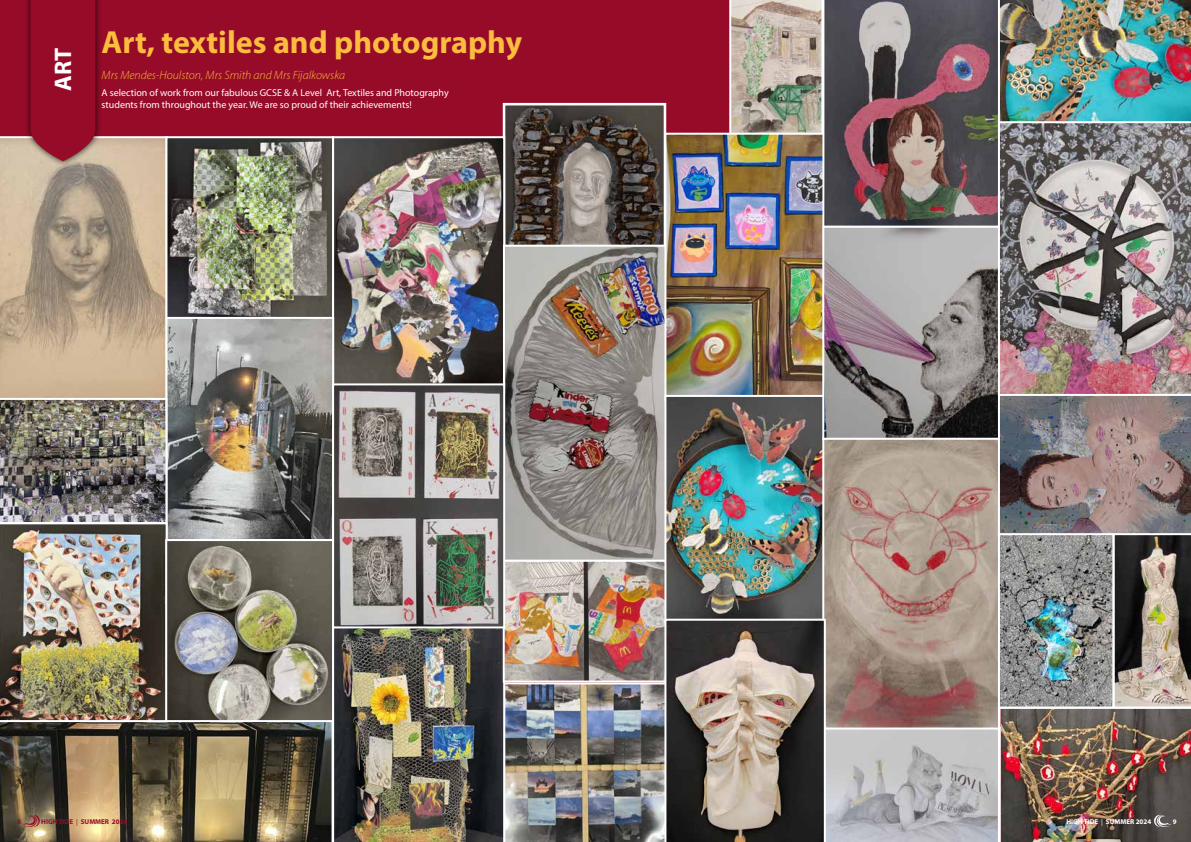
<style>
.page{position:relative;width:1191px;height:842px;background:#fff}
.page>*{position:absolute;margin:0;border:0;box-sizing:border-box;transform-origin:0 0}
.t1{font:700 32px "Myriad Pro";color:#fbbc40}
.t2{font:700 24px "Myriad Pro";color:#fff}
.t3{font:italic 300 12px "Myriad Pro";color:#fbbc40}
.t4{font:10px/12px "Myriad Pro";color:#fff}
.t5{font:700 7px "Myriad Pro";color:#960b28}
.t6{font:700 7px "Myriad Pro";color:#fff}
.s1{font-weight:400}
</style>
<div class="page">
<div style="left:0;top:0;width:729px;height:136px;background:#960b28"></div>
<img style="left:507px;top:107px;width:155px;height:136px">
<div style="left:503px;top:103px;width:163px;height:144px;border:3px solid #fff"></div>
<img style="left:826px;top:229px;width:171px;height:165px">
<svg style="left:0;top:136px;width:165px;height:262px;background:#bca88f"></svg>
<img style="left:168px;top:139px;width:163px;height:581px">
<div style="left:165px;top:136px;width:169px;height:184px;border:2px solid #fff"></div>
<img style="left:335px;top:139px;width:167px;height:244px">
<div style="left:332px;top:136px;width:173px;height:252px;border:2px solid #fff"></div>
<div style="left:165px;top:317px;width:169px;height:224px;border:2px solid #fff"></div>
<img style="left:0;top:398px;width:168px;height:322px">
<div style="left:165px;top:539px;width:169px;height:194px;border:2px solid #fff"></div>
<img style="left:506px;top:248px;width:158px;height:146px">
<img style="left:729px;top:0;width:93px;height:133px">
<img style="left:667px;top:136px;width:155px;height:258px">
<div style="left:664px;top:133px;width:162px;height:268px;border:2px solid #fff"></div>
<img style="left:822px;top:0;width:176px;height:226px">
<div style="left:822px;top:226px;width:178px;height:214px;border:2px solid #fff"></div>
<div style="left:24px;top:0;width:78px;height:167px;background:#000;opacity:.75"></div>
<div style="left:31px;top:0;width:64px;height:161px;background:#960b28"></div>
<img style="left:0;top:720px;width:332px;height:122px">
<img style="left:1000px;top:0;width:191px;height:121px">
<img style="left:998px;top:121px;width:193px;height:273px">
<img style="left:332px;top:394px;width:859px;height:448px">
<svg style="left:22px;top:815px;width:18px;height:12px"></svg>
<h2 class="t2" style="left:47px;top:91px;width:45px;rotate:-90deg">ART</h2>
<h1 class="t1" style="left:102px;top:21px;width:422px">Art, textiles and photography</h1>
<p class="t3" style="left:102px;top:67px;width:245px">Mrs Mendes-Houlston, Mrs Smith and Mrs Fijalkowska</p>
<p class="t4" style="left:102px;top:87px;width:349px">A selection of work from our fabulous GCSE &amp; A Level Art, Textiles and Photography students from throughout the year. We are so proud of their achievements!</p>
<p class="t5" style="left:17px;top:817px;width:5px">8</p>
<p class="t5" style="left:41px;top:817px;width:88px">HIGH TIDE <span class="s1">|</span> SUMMER 2024</p>
<p class="t6" style="left:1066px;top:817px;width:86px">HIGH TIDE <span class="s1">|</span> SUMMER 2024</p>
<p class="t6" style="left:1172px;top:817px;width:5px">9</p>
</div>
